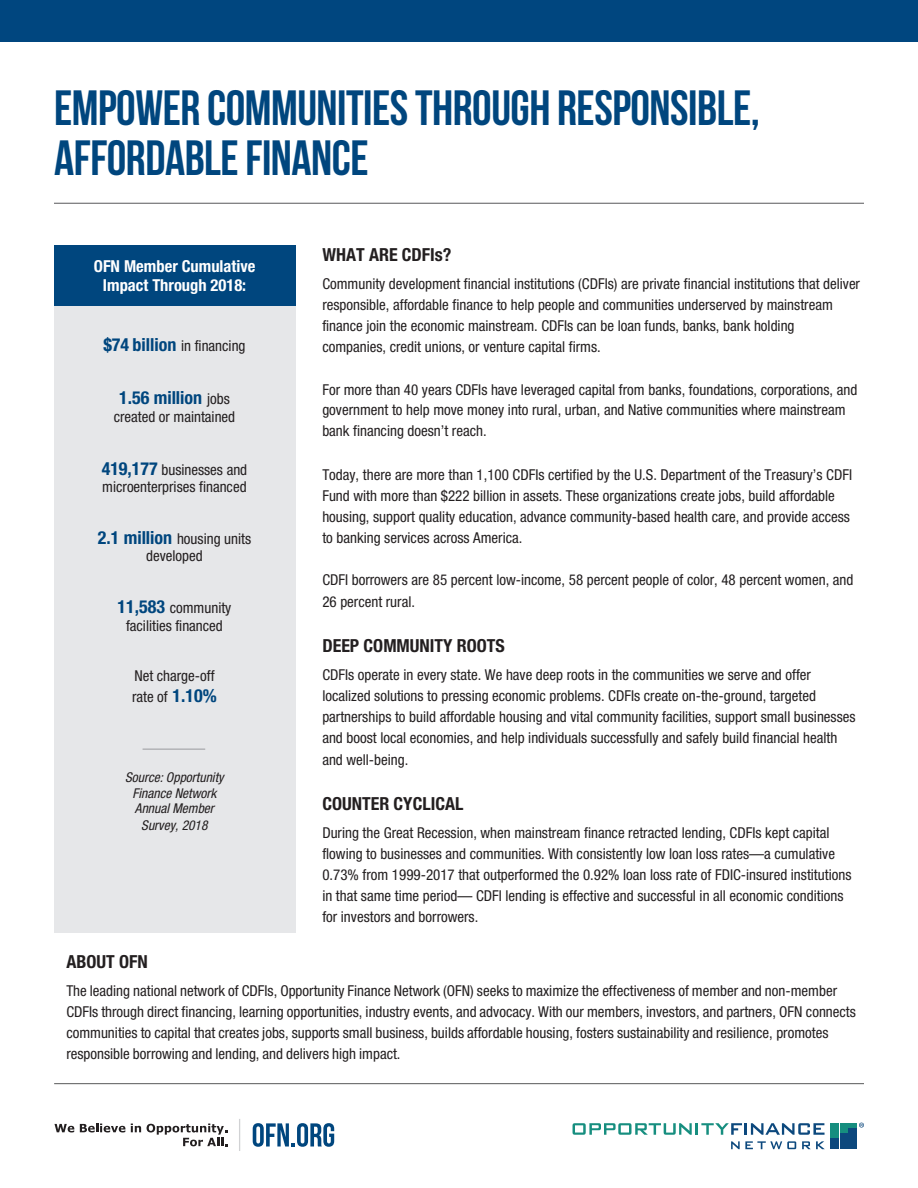
<style>
.page{position:relative;width:918px;height:1188px;background:#fff}
.page>*{position:absolute;margin:0;border:0;box-sizing:border-box;transform-origin:0 0}
.t1{font:49.5px/49.5px "Bebas Neue";letter-spacing:-.01em;color:#00467e}
.t2{font:700 condensed 18px "Helvetica Neue LT Std";color:#231f20}
.t3{font:700 condensed 18px "Helvetica Neue LT Std";color:#00467e}
.t4{font:700 condensed 16.5px/19.8px "Helvetica Neue LT Std";color:#fff;text-align:center}
.t5{font:condensed 15px/21.1px "Helvetica Neue LT Std";color:#231f20}
.t6{font:italic condensed 13.5px/15.8px "Helvetica Neue LT Std";color:#231f20;text-align:center}
.s1{font-weight:700;font-size:18px;color:#00467e}
.s2{font-weight:400;font-size:15px;color:#231f20}
</style>
<div class="page">
<hr style="left:54px;top:1083px;width:810px;height:1px;background:#57585a">
<div style="left:0;top:0;width:918px;height:41px;background:#00467f"></div>
<svg style="left:731px;top:1141px;width:65px;height:8px"></svg>
<svg style="left:802px;top:1141px;width:23px;height:8px"></svg>
<svg style="left:573px;top:1123px;width:252px;height:12px"></svg>
<svg style="left:830px;top:1123px;width:19px;height:26px"></svg>
<div style="left:830px;top:1123px;width:9px;height:14px;background:#168e7f"></div>
<div style="left:830px;top:1139px;width:9px;height:10px;background:#0c487d"></div>
<div style="left:840px;top:1123px;width:7px;height:10px;background:#168e7f"></div>
<div style="left:840px;top:1134px;width:7px;height:15px;background:#0c487d"></div>
<div style="left:849px;top:1128px;width:8px;height:21px;background:#0c487d"></div>
<svg style="left:849px;top:1123px;width:15px;height:5px"></svg>
<hr style="left:239px;top:1119px;width:1px;height:32px;background:#d1d2d4">
<svg style="left:253px;top:1123px;width:81px;height:24px"></svg>
<svg style="left:55px;top:1124px;width:19px;height:8px"></svg>
<svg style="left:80px;top:1124px;width:45px;height:8px"></svg>
<svg style="left:131px;top:1124px;width:10px;height:8px"></svg>
<svg style="left:147px;top:1124px;width:80px;height:22px"></svg>
<hr style="left:54px;top:203px;width:810px;height:1px;background:#57585a">
<div style="left:54px;top:297px;width:241px;height:635px;background:#e6e7e9"></div>
<div style="left:54px;top:245px;width:241px;height:61px;background:#00467e"></div>
<hr style="left:143px;top:748px;width:62px;height:2px;background:#b2b3b7">
<p class="t1" style="left:54px;top:83px;width:707px">EMPOWER COMMUNITIES THROUGH RESPONSIBLE,<br>AFFORDABLE FINANCE</p>
<p class="t4" style="left:94px;top:256px;width:163px">OFN Member Cumulative<br>Impact Through 2018:</p>
<p class="t5" style="left:103px;top:335px;width:144px"><span class="s1">$74 billion</span> in financing</p>
<p class="t3" style="left:119px;top:387px;width:112px">1.56 million <span class="s2">jobs</span></p>
<p class="t5" style="left:114px;top:406px;width:123px">created or maintained</p>
<p class="t5" style="left:102px;top:461px;width:147px;line-height:17px"><span class="s1">419,177</span> businesses and microenterprises financed</p>
<p class="t5" style="left:98px;top:531px;width:155px;line-height:16.5px;text-align:center"><span class="s1">2.1 million</span> housing units developed</p>
<p class="t5" style="left:118px;top:599px;width:115px;line-height:18px;text-align:center"><span class="s1">11,583</span> community facilities financed</p>
<p class="t5" style="left:132px;top:664px;width:86px;line-height:21.6px">Net charge-off rate of <span class="s1">1.10%</span></p>
<p class="t6" style="left:125px;top:769px;width:100px">Source: Opportunity<br>Finance Network<br>Annual Member</p>
<p class="t6" style="left:141px;top:818px;width:68px">Survey, 2018</p>
<p class="t2" style="left:322px;top:244px;width:131px">WHAT ARE CDFIs?</p>
<p class="t5" style="left:322px;top:273px;width:539px">Community development financial institutions (CDFIs) are private financial institutions that deliver responsible, affordable finance to help people and communities underserved by mainstream finance join the economic mainstream. CDFIs can be loan funds, banks, bank holding companies, credit unions, or venture capital firms.</p>
<p class="t5" style="left:322px;top:379px;width:537px;line-height:20.7px">For more than 40 years CDFIs have leveraged capital from banks, foundations, corporations, and government to help move money into rural, urban, and Native communities where mainstream bank financing doesn’t reach.</p>
<p class="t5" style="left:322px;top:464px;width:531px">Today, there are more than 1,100 CDFIs certified by the U.S. Department of the Treasury’s CDFI Fund with more than $222 billion in assets. These organizations create jobs, build affordable housing, support quality education, advance community-based health care, and provide access to banking services across America.</p>
<p class="t5" style="left:322px;top:569px;width:533px">CDFI borrowers are 85 percent low-income, 58 percent people of color, 48 percent women, and<br>26 percent rural.</p>
<p class="t2" style="left:322px;top:635px;width:184px">DEEP COMMUNITY ROOTS</p>
<p class="t5" style="left:322px;top:664px;width:535px">CDFIs operate in every state. We have deep roots in the communities we serve and offer localized solutions to pressing economic problems. CDFIs create on-the-ground, targeted partnerships to build affordable housing and vital community facilities, support small businesses and boost local economies, and help individuals successfully and safely build financial health and well-being.</p>
<p class="t2" style="left:322px;top:792px;width:142px">COUNTER CYCLICAL</p>
<p class="t5" style="left:322px;top:822px;width:531px">During the Great Recession, when mainstream finance retracted lending, CDFIs kept capital flowing to businesses and communities. With consistently low loan loss rates—a cumulative 0.73% from 1999-2017 that outperformed the 0.92% loan loss rate of FDIC-insured institutions in that same time period— CDFI lending is effective and successful in all economic conditions for investors and borrowers.</p>
<p class="t2" style="left:66px;top:950px;width:83px">ABOUT OFN</p>
<p class="t5" style="left:66px;top:980px;width:791px">The leading national network of CDFIs, Opportunity Finance Network (OFN) seeks to maximize the effectiveness of member and non-member CDFIs through direct financing, learning opportunities, industry events, and advocacy. With our members, investors, and partners, OFN connects communities to capital that creates jobs, supports small business, builds affordable housing, fosters sustainability and resilience, promotes responsible borrowing and lending, and delivers high impact.</p>
</div>
